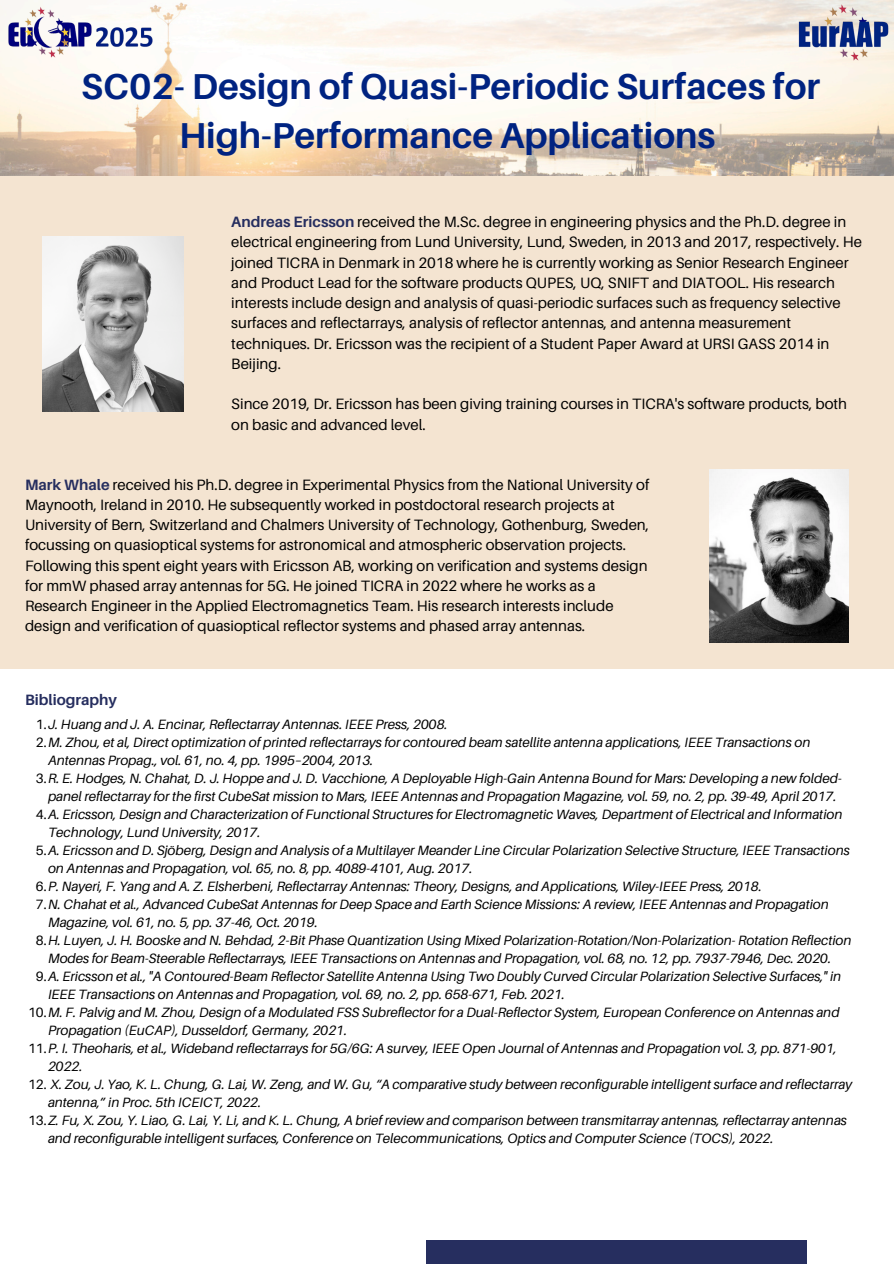
<style>
.page{position:relative;width:894px;height:1264px;background:#fff}
.page>*{position:absolute;margin:0;border:0;box-sizing:border-box;transform-origin:0 0}
.t1{font:700 36px/49.5px "Aileron";color:#002381;text-align:center}
.t2{font:15px/20.2px "Aileron";color:#000}
.t3{font:700 15px "Aileron";color:#262e5f}
.t4{font:italic 13.5px/18px "Aileron";color:#000}
.s1{font-weight:700;color:#262e5f}
.s2{font-style:normal}
</style>
<div class="page">
<img style="left:0;top:0;width:893px;height:175px">
<div style="left:426px;top:1240px;width:380px;height:23px;background:#262e5f"></div>
<img style="left:797px;top:4px;width:92px;height:57px">
<img style="left:8px;top:6px;width:144px;height:54px">
<div style="left:0;top:176px;width:893px;height:492px;background:#f4e4d1"></div>
<img style="left:709px;top:469px;width:139px;height:173px">
<img style="left:42px;top:236px;width:141px;height:175px">
<p class="t1" style="left:81px;top:61px;width:740px">SC02- Design of Quasi-Periodic Surfaces for<br>High-Performance Applications</p>
<p class="t2" style="left:231px;top:211px;width:632px"><span class="s1">Andreas Ericsson</span> received the M.Sc. degree in engineering physics and the Ph.D. degree in electrical engineering from Lund University, Lund, Sweden, in 2013 and 2017, respectively. He joined TICRA in Denmark in 2018 where he is currently working as Senior Research Engineer and Product Lead for the software products QUPES, UQ, SNIFT and DIATOOL. His research interests include design and analysis of quasi-periodic surfaces such as frequency selective surfaces and reflectarrays, analysis of reflector antennas, and antenna measurement techniques. Dr. Ericsson was the recipient of a Student Paper Award at URSI GASS 2014 in Beijing.</p>
<p class="t2" style="left:231px;top:394px;width:617px">Since 2019, Dr. Ericsson has been giving training courses in TICRA's software products, both on basic and advanced level.</p>
<p class="t2" style="left:25px;top:474px;width:625px"><span class="s1">Mark Whale</span> received his Ph.D. degree in Experimental Physics from the National University of Maynooth, Ireland in 2010. He subsequently worked in postdoctoral research projects at University of Bern, Switzerland and Chalmers University of Technology, Gothenburg, Sweden, focussing on quasioptical systems for astronomical and atmospheric observation projects.<br>Following this spent eight years with Ericsson AB, working on verification and systems design for mmW phased array antennas for 5G. He joined TICRA in 2022 where he works as a Research Engineer in the Applied Electromagnetics Team. His research interests include design and verification of quasioptical reflector systems and phased array antennas.</p>
<h1 class="t3" style="left:25px;top:690px;width:93px">Bibliography</h1>
<p class="t4" style="left:36px;top:714px;width:413px"><span class="s2">1.</span>J. Huang and J. A. Encinar, Reflectarray Antennas. IEEE Press, 2008.</p>
<p class="t4" style="left:48px;top:732px;width:763px;text-indent:-12px"><span class="s2">2.</span>M. Zhou, et al, Direct optimization of printed reflectarrays for contoured beam satellite antenna applications, IEEE Transactions on<br>Antennas Propag., vol. 61, no. 4, pp. 1995–2004, 2013.</p>
<p class="t4" style="left:36px;top:768px;width:807px;text-align:center"><span class="s2">3.</span>R. E. Hodges, N. Chahat, D. J. Hoppe and J. D. Vacchione, A Deployable High-Gain Antenna Bound for Mars: Developing a new folded&shy;panel reflectarray for the first CubeSat mission to Mars, IEEE Antennas and Propagation Magazine, vol. 59, no. 2, pp. 39-49, April 2017.</p>
<p class="t4" style="left:48px;top:804px;width:795px;text-indent:-12px"><span class="s2">4.</span>A. Ericsson, Design and Characterization of Functional Structures for Electromagnetic Waves, Department of Electrical and Information<br>Technology, Lund University, 2017.</p>
<p class="t4" style="left:48px;top:840px;width:803px;text-indent:-12px"><span class="s2">5.</span>A. Ericsson and D. Sjöberg, Design and Analysis of a Multilayer Meander Line Circular Polarization Selective Structure, IEEE Transactions on Antennas and Propagation, vol. 65, no. 8, pp. 4089-4101, Aug. 2017.</p>
<h2 class="t4" style="left:36px;top:876px;width:727px"><span class="s2">6.</span>P. Nayeri, F. Yang and A. Z. Elsherbeni, Reflectarray Antennas: Theory, Designs, and Applications, Wiley-IEEE Press, 2018.</h2>
<p class="t4" style="left:48px;top:894px;width:782px;text-indent:-12px"><span class="s2">7.</span>N. Chahat et al., Advanced CubeSat Antennas for Deep Space and Earth Science Missions: A review, IEEE Antennas and Propagation<br>Magazine, vol. 61, no. 5, pp. 37-46, Oct. 2019.</p>
<p class="t4" style="left:48px;top:930px;width:804px;text-indent:-12px"><span class="s2">8.</span>H. Luyen, J. H. Booske and N. Behdad, 2-Bit Phase Quantization Using Mixed Polarization-Rotation/Non-Polarization- Rotation Reflection<br>Modes for Beam-Steerable Reflectarrays, IEEE Transactions on Antennas and Propagation, vol. 68, no. 12, pp. 7937-7946, Dec. 2020.</p>
<p class="t4" style="left:48px;top:966px;width:794px;text-indent:-12px"><span class="s2">9.</span>A. Ericsson et al., "A Contoured-Beam Reflector Satellite Antenna Using Two Doubly Curved Circular Polarization Selective Surfaces," in<br>IEEE Transactions on Antennas and Propagation, vol. 69, no. 2, pp. 658-671, Feb. 2021.</p>
<p class="t4" style="left:48px;top:1002px;width:792px;text-indent:-20px"><span class="s2">10.</span>M. F. Palvig and M. Zhou, Design of a Modulated FSS Subreflector for a Dual-Reflector System, European Conference on Antennas and<br>Propagation (EuCAP), Dusseldorf, Germany, 2021.</p>
<p class="t4" style="left:48px;top:1038px;width:790px;text-indent:-20px"><span class="s2">11.</span>P. I. Theoharis, et al., Wideband reflectarrays for 5G/6G: A survey, IEEE Open Journal of Antennas and Propagation vol. 3, pp. 871-901,<br>2022.</p>
<p class="t4" style="left:48px;top:1074px;width:805px;text-indent:-20px"><span class="s2">12.</span> X. Zou, J. Yao, K. L. Chung, G. Lai, W. Zeng, and W. Gu, “A comparative study between reconfigurable intelligent surface and reflectarray antenna,” in Proc. 5th ICEICT, 2022.</p>
<p class="t4" style="left:48px;top:1110px;width:800px;text-indent:-20px"><span class="s2">13.</span>Z. Fu, X. Zou, Y. Liao, G. Lai, Y. Li, and K. L. Chung, A brief review and comparison between transmitarray antennas, reflectarray antennas and reconfigurable intelligent surfaces, Conference on Telecommunications, Optics and Computer Science (TOCS), 2022.</p>
</div>
